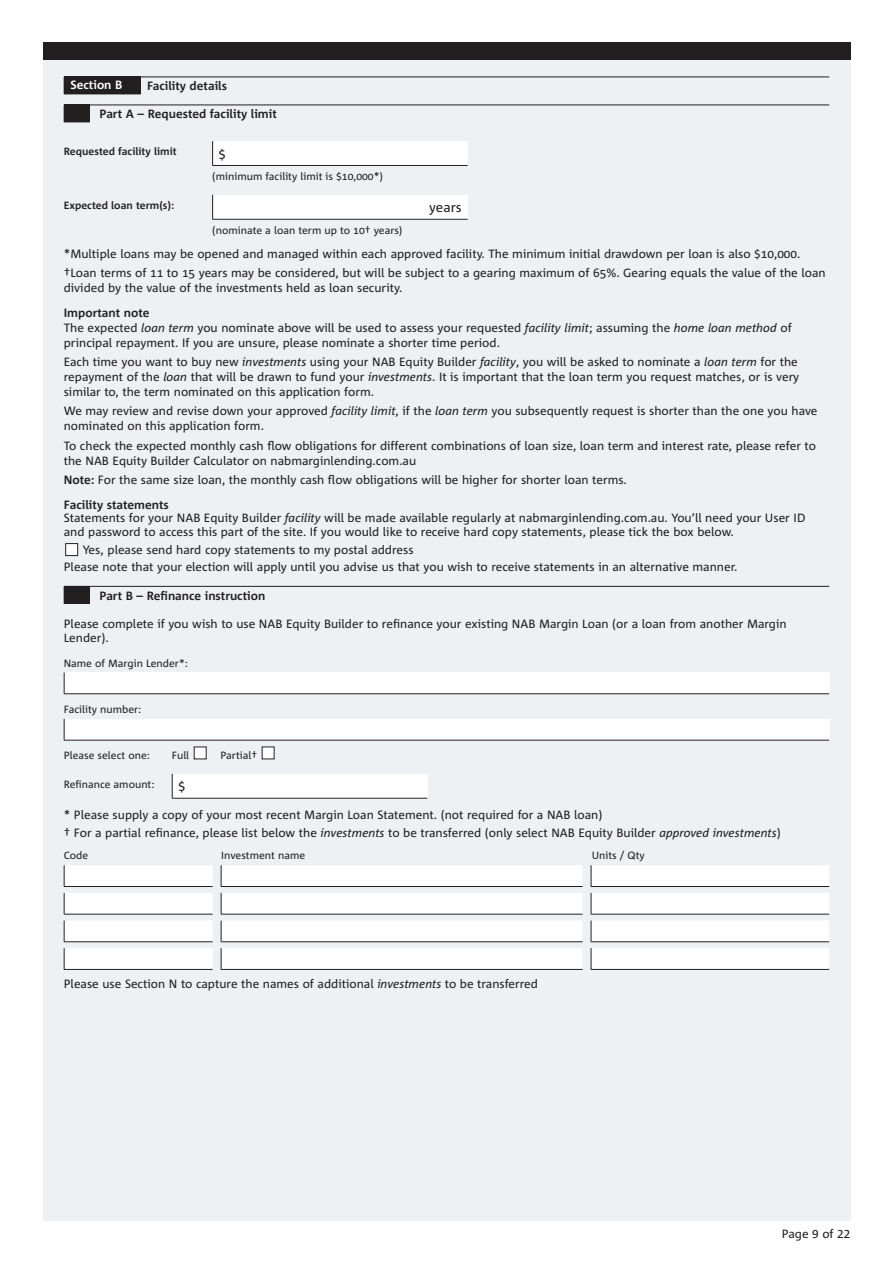
<style>
.page{position:relative;width:893px;height:1263px;background:#fff}
.page>*{position:absolute;margin:0;border:0;box-sizing:border-box;transform-origin:0 0}
.t1{font:13.5px "Corpid";color:#231f20}
.t2{font:12px/15px "Corpid";color:#231f20}
.t3{font:700 12px "Corpid";color:#231f20}
.t4{font:700 12px "Corpid";color:#fff}
.t5{font:10.5px "Corpid";color:#231f20}
.t6{font:700 10.5px "Corpid";color:#231f20}
.s1{font-weight:700}
.s2{font-style:italic}
.s3{font-family:"Corpid Caps"}
</style>
<div class="page">
<div style="left:43px;top:43px;width:807px;height:17px;background:#231f20"></div>
<div style="left:43px;top:60px;width:807px;height:1160px;background:#edf1f3"></div>
<div style="left:64px;top:77px;width:77px;height:17px;background:#231f20"></div>
<hr style="left:64px;top:94px;width:77px;height:1px;background:#231f20">
<hr style="left:141px;top:77px;width:688px;height:1px;background:#231f20">
<svg style="left:64px;top:105px;width:26px;height:18px"></svg>
<hr style="left:90px;top:105px;width:739px;height:1px;background:#231f20">
<div style="left:213px;top:141px;width:255px;height:24px;background:#fff"></div>
<hr style="left:212px;top:165px;width:256px;height:1px;background:#231f20">
<svg style="left:212px;top:141px;width:1px;height:24px"></svg>
<div style="left:213px;top:195px;width:255px;height:24px;background:#fff"></div>
<hr style="left:212px;top:219px;width:256px;height:1px;background:#231f20">
<svg style="left:212px;top:195px;width:1px;height:24px"></svg>
<div style="left:66px;top:544px;width:12px;height:12px;background:#fff"></div>
<div style="left:65px;top:543px;width:13px;height:13px;border:1px solid #231f20"></div>
<svg style="left:64px;top:586px;width:26px;height:18px"></svg>
<hr style="left:90px;top:586px;width:739px;height:1px;background:#231f20">
<div style="left:64px;top:672px;width:765px;height:22px;background:#fff"></div>
<svg style="left:64px;top:672px;width:1px;height:21px"></svg>
<hr style="left:64px;top:693px;width:765px;height:1px;background:#231f20">
<div style="left:64px;top:719px;width:765px;height:21px;background:#fff"></div>
<svg style="left:64px;top:719px;width:1px;height:21px"></svg>
<hr style="left:64px;top:740px;width:765px;height:1px;background:#231f20">
<div style="left:194px;top:747px;width:12px;height:12px;background:#fff"></div>
<div style="left:262px;top:747px;width:12px;height:12px;background:#fff"></div>
<div style="left:172px;top:774px;width:255px;height:24px;background:#fff"></div>
<hr style="left:172px;top:798px;width:255px;height:1px;background:#231f20">
<svg style="left:172px;top:774px;width:1px;height:24px"></svg>
<hr style="left:64px;top:886px;width:149px;height:1px;background:#231f20">
<hr style="left:221px;top:886px;width:362px;height:1px;background:#231f20">
<hr style="left:591px;top:886px;width:238px;height:1px;background:#231f20">
<div style="left:64px;top:865px;width:765px;height:21px;background:#fff"></div>
<hr style="left:64px;top:914px;width:149px;height:1px;background:#231f20">
<hr style="left:221px;top:914px;width:362px;height:1px;background:#231f20">
<hr style="left:591px;top:914px;width:238px;height:1px;background:#231f20">
<svg style="left:64px;top:893px;width:765px;height:21px"></svg>
<svg style="left:64px;top:920px;width:765px;height:22px"></svg>
<hr style="left:64px;top:969px;width:149px;height:1px;background:#231f20">
<hr style="left:221px;top:969px;width:362px;height:1px;background:#231f20">
<hr style="left:591px;top:969px;width:238px;height:1px;background:#231f20">
<svg style="left:64px;top:948px;width:765px;height:21px"></svg>
<p class="t4" style="left:71px;top:79px;width:53px">Section B</p>
<p class="t3" style="left:147px;top:80px;width:81px">Facility details</p>
<p class="t3" style="left:100px;top:108px;width:179px">Part A – Requested facility limit</p>
<p class="t6" style="left:64px;top:146px;width:114px">Requested facility limit</p>
<p class="t1" style="left:219px;top:146px;width:9px">$</p>
<p class="t5" style="left:212px;top:171px;width:172px">(minimum facility limit is $10,000*)</p>
<p class="t6" style="left:64px;top:200px;width:112px">Expected loan term(s):</p>
<p class="t1" style="left:429px;top:200px;width:34px">years</p>
<p class="t5" style="left:212px;top:225px;width:192px">(nominate a loan term up to 10† years)</p>
<p class="t2" style="left:64px;top:244px;width:763px;line-height:19.2px">*Multiple loans may be opened and managed within each approved facility. The minimum initial drawdown per loan is also $10,000. †Loan terms of 11 to 15 years may be considered, but will be subject to a gearing maximum of 65%. Gearing equals the value of the loan</p>
<p class="t2" style="left:64px;top:280px;width:340px">divided by the value of the investments held as loan security.</p>
<p class="t2" style="left:64px;top:305px;width:729px"><span class="s1">Important note<br></span>The expected <span class="s2">loan term</span> you nominate above will be used to assess your requested <span class="s2">facility limit</span>; assuming the <span class="s2">home loan method</span> of principal repayment. If you are unsure, please nominate a shorter time period.</p>
<p class="t2" style="left:64px;top:355px;width:737px;text-align:justify">Each time you want to buy new <span class="s2">investments</span> using your NAB Equity Builder <span class="s2">facility</span>, you will be asked to nominate a <span class="s2">loan term</span> for the repayment of the <span class="s2">loan</span> that will be drawn to fund your <span class="s2">investments</span>. It is important that the loan term you request matches, or is very similar to, the term nominated on this application form.</p>
<p class="t2" style="left:64px;top:404px;width:755px">We may review and revise down your approved <span class="s2">facility limit</span>, if the <span class="s2">loan term</span> you subsequently request is shorter than the one you have nominated on this application form.</p>
<p class="t2" style="left:64px;top:438px;width:754px">To check the expected monthly cash flow obligations for different combinations of loan size, loan term and interest rate, please refer to the NAB Equity Builder Calculator on nabmarginlending.com.au</p>
<p class="t2" style="left:64px;top:467px;width:565px;line-height:25px"><span class="s1">Note:</span> For the same size loan, the monthly cash flow obligations will be higher for shorter loan terms.<br><span class="s1">Facility statements</span></p>
<p class="t2" style="left:64px;top:512px;width:743px;line-height:13.5px">Statements for your NAB Equity Builder <span class="s2">facility</span> will be made available regularly at nabmarginlending.com.au. You’ll need your User ID and password to access this part of the site. If you would like to receive hard copy statements, please tick the box below.</p>
<p class="t2" style="left:64px;top:541px;width:675px;line-height:17.7px;text-indent:19px">Yes, please send hard copy statements to my postal address<br>Please note that your election will apply until you advise us that you wish to receive statements in an alternative manner.</p>
<p class="t3" style="left:100px;top:589px;width:167px">Part B – Refinance instruction</p>
<p class="t2" style="left:64px;top:617px;width:724px;line-height:13.5px">Please complete if you wish to use NAB Equity Builder to refinance your existing NAB Margin Loan (or a loan from another Margin<br>Lender).</p>
<p class="t5" style="left:64px;top:657px;width:126px">Name of Margin Lender*:</p>
<p class="t5" style="left:64px;top:703px;width:79px">Facility number:</p>
<p class="t5" style="left:64px;top:750px;width:88px">Please select one:</p>
<p class="t5" style="left:172px;top:750px;width:19px">Full</p>
<p class="t5" style="left:221px;top:750px;width:38px">Partial†</p>
<p class="t5" style="left:64px;top:779px;width:92px">Refinance amount:</p>
<p class="t1" style="left:178px;top:779px;width:9px">$</p>
<p class="t2" style="left:64px;top:806px;width:718px;line-height:17.7px">* Please supply a copy of your most recent Margin Loan Statement. (not required for a NAB loan)<br>† For a partial refinance, please list below the <span class="s2">investments</span> to be transferred (only select NAB Equity Builder <span class="s2">approved investments</span>)</p>
<p class="t5" style="left:64px;top:850px;width:26px">Code</p>
<p class="t5" style="left:221px;top:850px;width:85px">Investment name</p>
<p class="t5" style="left:592px;top:850px;width:54px">Units / Qty</p>
<p class="t2" style="left:64px;top:976px;width:476px">Please use Section N to capture the names of additional <span class="s2">investments</span> to be transferred</p>
<p class="t2" style="left:782px;top:1227px;width:70px">Page <span class="s3">9</span> of <span class="s3">22</span></p>
</div>
